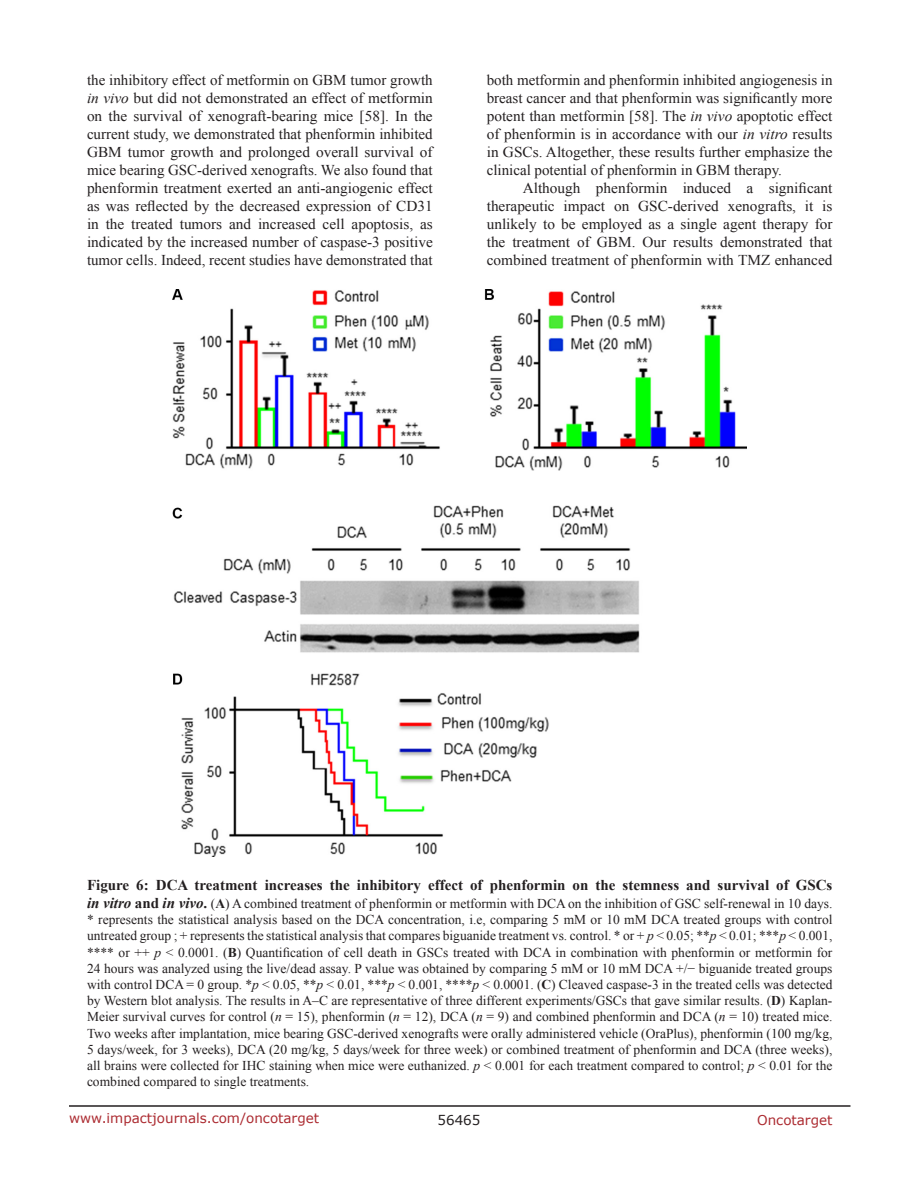
<style>
.page{position:relative;width:918px;height:1188px;background:#fff}
.page>*{position:absolute;margin:0;border:0;box-sizing:border-box;transform-origin:0 0}
.t1{font:15px/18px "Times New Roman";color:#231f20;text-align:justify}
.t2{font:700 15px "Times New Roman";color:#231f20}
.t3{font:13.5px/16.2px "Times New Roman";color:#231f20;text-align:justify}
.t4{font:13.5px "Verdana";color:#ac2b31}
.t5{font:13.5px "Verdana";color:#231f20}
.s1{font-style:italic}
.s2{font-weight:700;font-style:italic;font-size:15px}
.s3{font-weight:700;font-size:15px}
.s4{font-weight:700}
</style>
<div class="page">
<hr style="left:69px;top:1105px;width:781px;height:2px;background:#231f20">
<img style="left:172px;top:290px;width:575px;height:567px">
<p class="t1" style="left:87px;top:71px;width:347px">the inhibitory effect of metformin on GBM tumor growth <span class="s1">in vivo</span> but did not demonstrated an effect of metformin on the survival of xenograft-bearing mice [58]. In the current study, we demonstrated that phenformin inhibited GBM tumor growth and prolonged overall survival of mice bearing GSC-derived xenografts. We also found that phenformin treatment exerted an anti-angiogenic effect as was reflected by the decreased expression of CD31 in the treated tumors and increased cell apoptosis, as indicated by the increased number of caspase-3 positive tumor cells. Indeed, recent studies have demonstrated that</p>
<p class="t1" style="left:487px;top:71px;width:347px">both metformin and phenformin inhibited angiogenesis in breast cancer and that phenformin was significantly more potent than metformin [58]. The <span class="s1">in vivo</span> apoptotic effect of phenformin is in accordance with our <span class="s1">in vitro</span> results in GSCs. Altogether, these results further emphasize the clinical potential of phenformin in GBM therapy.</p>
<p class="t1" style="left:487px;top:179px;width:347px;text-indent:36px">Although phenformin induced a significant therapeutic impact on GSC-derived xenografts, it is unlikely to be employed as a single agent therapy for the treatment of GBM. Our results demonstrated that combined treatment of phenformin with TMZ enhanced</p>
<p class="t2" style="left:87px;top:875px;width:747px">Figure 6: DCA treatment increases the inhibitory effect of phenformin on the stemness and survival of GSC s</p>
<p class="t3" style="left:87px;top:895px;width:747px"><span class="s2">in vitro</span> <span class="s3">and</span> <span class="s2">in vivo</span><span class="s3">.</span> (<span class="s4">A</span>) A combined treatment of phenformin or metformin with DCA on the inhibition of GSC self-renewal in 10 days. * represents the statistical analysis based on the DCA concentration, i.e, comparing 5 mM or 10 mM DCA treated groups with control untreated group ; + represents the statistical analysis that compares biguanide treatment vs. control. * or + <span class="s1">p</span> &lt; 0.05; **<span class="s1">p</span> &lt; 0.01; ***<span class="s1">p</span> &lt; 0.001, **** or ++ <span class="s1">p</span> &lt; 0.0001. (<span class="s4">B</span>) Quantification of cell death in GSCs treated with DCA in combination with phenformin or metformin for 24 hours was analyzed using the live/dead assay. P value was obtained by comparing 5 mM or 10 mM DCA +/− biguanide treated groups with control DCA = 0 group. *<span class="s1">p</span> &lt; 0.05, **<span class="s1">p</span> &lt; 0.01, ***<span class="s1">p</span> &lt; 0.001, ****<span class="s1">p</span> &lt; 0.0001. (<span class="s4">C</span>) Cleaved caspase-3 in the treated cells was detected by Western blot analysis. The results in A–C are representative of three different experiments/GSCs that gave similar results. (<span class="s4">D</span>) Kaplan-Meier survival curves for control (<span class="s1">n</span> = 15), phenformin (<span class="s1">n</span> = 12), DCA (<span class="s1">n</span> = 9) and combined phenformin and DCA (<span class="s1">n</span> = 10) treated mice.<br>Two weeks after implantation, mice bearing GSC-derived xenografts were orally administered vehicle (OraPlus), phenformin (100 mg/kg, 5 days/week, for 3 weeks), DCA (20 mg/kg, 5 days/week for three week) or combined treatment of phenformin and DCA (three weeks), all brains were collected for IHC staining when mice were euthanized. <span class="s1">p</span> &lt; 0.001 for each treatment compared to control; <span class="s1">p</span> &lt; 0.01 for the combined compared to single treatments.</p>
<p class="t4" style="left:69px;top:1109px;width:252px">www.impactjournals.com/oncotarget</p>
<p class="t5" style="left:438px;top:1111px;width:44px">56465</p>
<p class="t4" style="left:757px;top:1111px;width:77px">Oncotarget</p>
</div>
